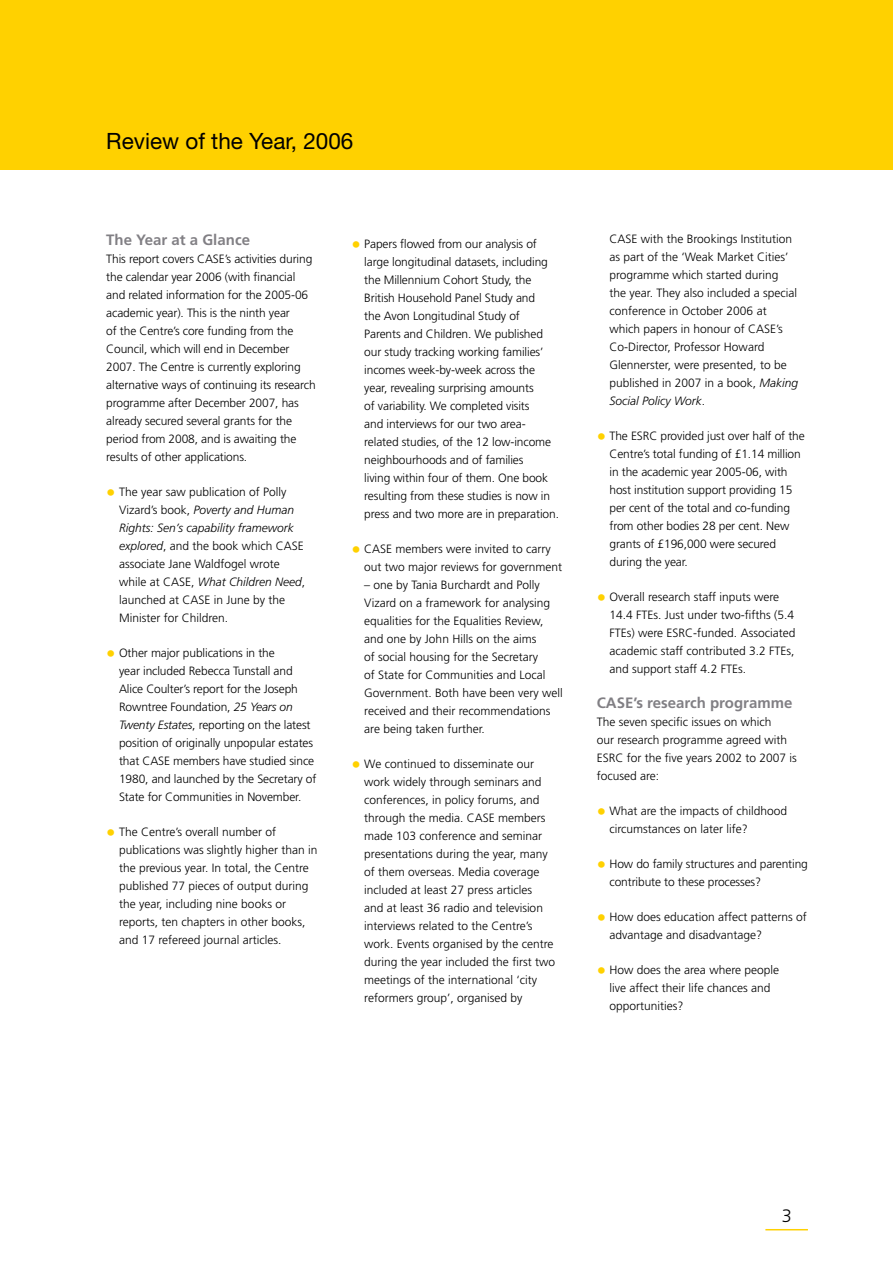
<style>
.page{position:relative;width:893px;height:1263px;background:#fff}
.page>*{position:absolute;margin:0;border:0;box-sizing:border-box;transform-origin:0 0}
.t1{font:22.5px "Helvetica Neue";color:#000}
.t2{font:700 15px "Frutiger";color:#817f84}
.t3{font:300 12px/18px "Frutiger";color:#000}
.s1{font-size:18.75px;color:#ffd100}
.s2{font-style:italic}
</style>
<div class="page">
<div style="left:0;top:0;width:893px;height:170px;background:#ffd100"></div>
<hr style="left:765px;top:1229px;width:43px;height:1px;background:#ffd100">
<h1 class="t1" style="left:106px;top:128px;width:249px">Review of the Year, 2006</h1>
<p class="t2" style="left:106px;top:231px;width:145px">The Year at a Glance</p>
<p class="t3" style="left:106px;top:250px;width:211px">This report covers CASE’s activities during the calendar year 2006 (with financial and related information for the 2005-06 academic year). This is the ninth year<br>of the Centre’s core funding from the Council, which will end in December 2007. The Centre is currently exploring alternative ways of continuing its research programme after December 2007, has already secured several grants for the period from 2008, and is awaiting the results of other applications.</p>
<p class="t3" style="left:119px;top:483px;width:188px;text-indent:-13px"><span class="s1">•</span> The year saw publication of Polly<br>Vizard’s book, <span class="s2">Poverty and Human<br>Rights: Sen’s capability framework explored</span>, and the book which CASE associate Jane Waldfogel wrote while at CASE, <span class="s2">What Children Need</span>, launched at CASE in June by the<br>Minister for Children.</p>
<p class="t3" style="left:119px;top:644px;width:199px;text-indent:-13px"><span class="s1">•</span> Other major publications in the<br>year included Rebecca Tunstall and Alice Coulter’s report for the Joseph Rowntree Foundation, <span class="s2">25 Years on Twenty Estates</span>, reporting on the latest position of originally unpopular estates that CASE members have studied since 1 980, and launched by the Secretary of State for Communities in November.</p>
<p class="t3" style="left:119px;top:823px;width:200px;text-indent:-13px"><span class="s1">•</span> The Centre’s overall number of publications was slightly higher than in the previous year. In total, the Centre published 77 pieces of output during the year, including nine books or reports, ten chapters in other books, and 1 7 refereed journal articles.</p>
<p class="t3" style="left:364px;top:235px;width:185px;text-indent:-13px"><span class="s1">•</span> Papers flowed from our analysis of large longitudinal datasets, including the Millennium Cohort Study, the British Household Panel Study and the Avon Longitudinal Study of Parents and Children. We published our study tracking working families’ incomes week-by-week across the year, revealing surprising amounts<br>of variability. We completed visits and interviews for our two area&shy;related studies, of the 12</p>
<p class="t3" style="left:364px;top:433px;width:196px;text-indent:128px">low-income neighbourhoods and of families<br>living within four of them. One book resulting from these studies is now in press and two more are in preparation.</p>
<p class="t3" style="left:364px;top:540px;width:200px;text-indent:-13px"><span class="s1">•</span> CASE members were invited to carry out two major reviews for government</p>
<p class="t3" style="left:364px;top:576px;width:200px">– one by Tania Burchardt and Polly Vizard on a framework for analysing equalities for the Equalities Review, and one by John Hills on the aims<br>of social housing for the Secretary<br>of State for Communities and Local Government. Both have been very well received and their recommendations are being taken further.</p>
<p class="t3" style="left:364px;top:755px;width:192px;text-indent:-13px"><span class="s1">•</span> We continued to disseminate our work widely through seminars and conferences, in policy forums, and through the media. CASE members made 1 03 conference and seminar presentations during the year, many of them overseas. Media coverage included at least 27 press articles<br>and at least 36 radio and television interviews related to the Centre’s work. Events organised by the centre during the year included the first two meetings of the international ‘city reformers group’, organised by</p>
<p class="t3" style="left:609px;top:230px;width:190px">CASE with the Brookings Institution as part of the ‘Weak Market Cities’ programme which started during the year. They also included a special conference in October 2 006 at which papers in honour of CASE’s<br>Co-Director, Professor Howard<br>Glennerster, were presented, to be published in 2007 in a book, <span class="s2">Making<br>Social Policy Work</span>.</p>
<p class="t3" style="left:609px;top:427px;width:197px;text-indent:-13px"><span class="s1">•</span> The ESRC provided just over half of the Centre’s total funding of £1 .1 4 million in the academic year 2005-06, with host institution support providing 1 5 per cent of the total and co-funding from other bodies 28 per cent. New grants of £1 96,000 were secured during the year.</p>
<p class="t3" style="left:609px;top:588px;width:187px;text-indent:-13px"><span class="s1">•</span> Overall research staff inputs were<br>1 4.4 FTEs. Just under two-fifths (5.4<br>FTEs) were ESRC-funded. Associated academic staff contributed 3 .2 FTEs, and support staff 4.2 FTEs.</p>
<p class="t2" style="left:597px;top:694px;width:197px">CASE’s research programme</p>
<p class="t3" style="left:597px;top:713px;width:202px">The seven specific issues on which<br>our research programme agreed with<br>ESRC for the five years 2002 to 2007 is focused are:</p>
<p class="t3" style="left:609px;top:802px;width:179px;text-indent:-13px"><span class="s1">•</span> What are the impacts of childhood circumstances on later life?</p>
<p class="t3" style="left:609px;top:855px;width:200px;text-indent:-13px"><span class="s1">•</span> How do family structures and parenting contribute to these processes?</p>
<p class="t3" style="left:609px;top:908px;width:199px;text-indent:-13px"><span class="s1">•</span> How does education affect patterns of advantage and disadvantage?</p>
<p class="t3" style="left:609px;top:961px;width:171px;text-indent:-13px"><span class="s1">•</span> How does the area where people live affect their life chances and opportunities?</p>
</div>
